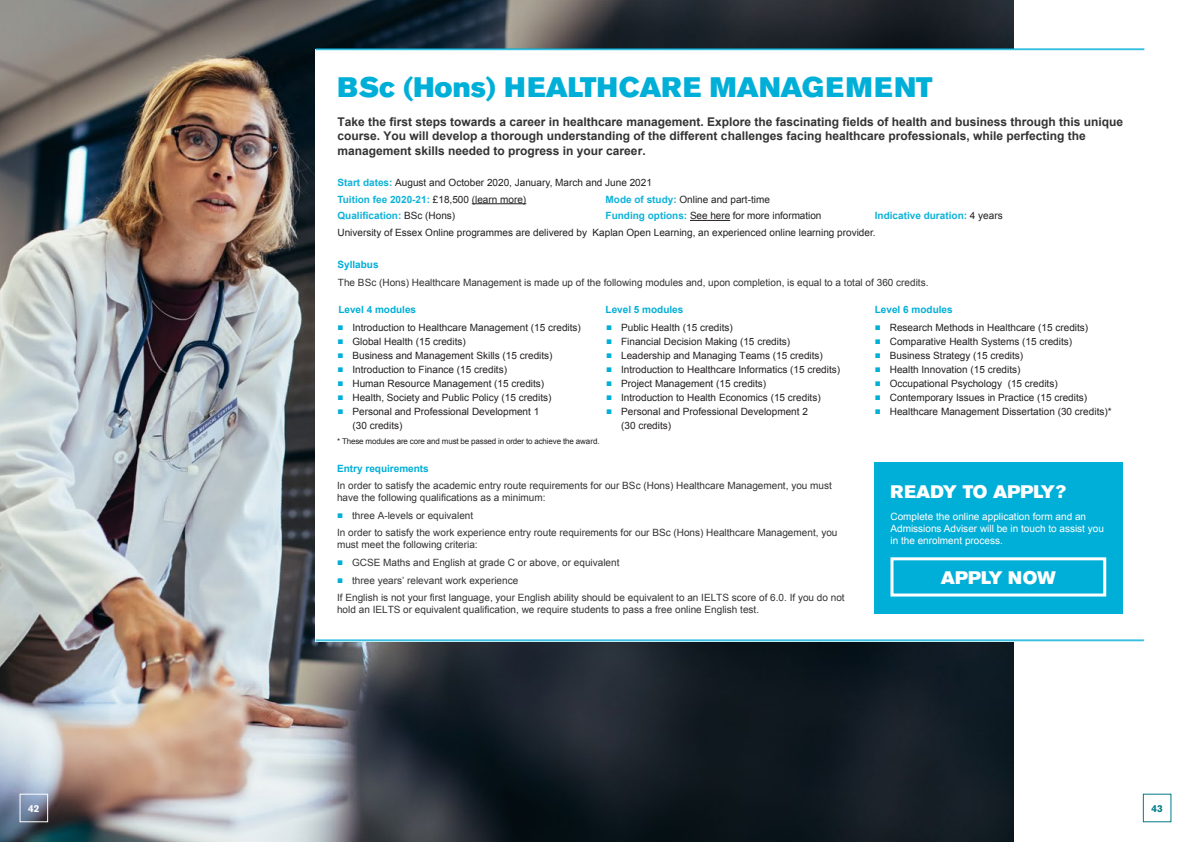
<style>
.page{position:relative;width:1191px;height:842px;background:#fff}
.page>*{position:absolute;margin:0;border:0;box-sizing:border-box;transform-origin:0 0}
.t1{font:28px "Akzidenz Grotesk BE Super";color:#00afd8}
.t2{font:18px "Akzidenz Grotesk BE Super";color:#fff}
.body{font:700 12px/14.4px "Arial";color:#333}
.t3{font:10px/14px "Arial";color:#231f20}
.t4{font:10px/12px "Arial";color:#333}
.t5{font:10px/12px "Arial";color:#fff}
.t6{font:700 10px "Arial";color:#0eb2d8}
.body-2{font:700 10px "Arial";color:#00afd8}
.t7{font:700 10px "Akzidenz Grotesk BE";color:#fff}
.t8{font:700 10px "Akzidenz Grotesk BE";color:#007a87}
.t9{font:8px "Arial";letter-spacing:-.02em;color:#231f20}
.s1{font-weight:700;color:#0eb2d8}
.s2{font-weight:400;color:#231f20}
.s3{font-weight:700;color:#00afd8}
</style>
<div class="page">
<img style="left:0;top:0;width:1013px;height:842px">
<div style="left:316px;top:49px;width:827px;height:592px;background:#fff"></div>
<hr style="left:316px;top:48px;width:828px;height:2px;background:#00afd8">
<hr style="left:316px;top:639px;width:827px;height:2px;background:#00afd8">
<div style="left:875px;top:462px;width:247px;height:151px;background:#00afd8"></div>
<div style="left:890px;top:557px;width:216px;height:39px;border:3px solid #fff"></div>
<div style="left:20px;top:794px;width:28px;height:28px;border:1px solid #fff"></div>
<hr style="left:472px;top:203px;width:54px;height:1px;background:#231f20">
<hr style="left:690px;top:220px;width:40px;height:1px;background:#231f20">
<p class="t1" style="left:337px;top:71px;width:596px">BSc (Hons) HEALTHCARE MANAGEMENT</p>
<p class="body" style="left:337px;top:115px;width:787px">Take the first steps towards a career in healthcare management. Explore the fascinating fields of health and business through this unique course. You will develop a thorough understanding of the different challenges facing healthcare professionals, while perfecting the management skills needed to progress in your career.</p>
<p class="t3" style="left:337px;top:176px;width:316px"><span class="s1">Start dates:</span> August and October 2020, January, March and June 2021</p>
<p class="t6" style="left:337px;top:193px;width:190px">Tuition fee 2020-21: <span class="s2">£18,500 (learn more)</span></p>
<p class="t3" style="left:605px;top:192px;width:166px"><span class="s1">Mode of study:</span> Online and part-time</p>
<p class="t6" style="left:337px;top:209px;width:119px">Qualification: <span class="s2">BSc (Hons)</span></p>
<p class="t3" style="left:605px;top:209px;width:217px"><span class="s1">Funding options:</span> See here for more information</p>
<p class="t6" style="left:875px;top:209px;width:129px">Indicative duration: <span class="s2">4 years</span></p>
<p class="t3" style="left:337px;top:226px;width:540px">University of Essex Online programmes are delivered by Kaplan Open Learning, an experienced online learning provider.</p>
<p class="body-2" style="left:337px;top:258px;width:43px">Syllabus</p>
<p class="t4" style="left:338px;top:276px;width:592px">The BSc (Hons) Healthcare Management is made up of the following modules and, upon completion, is equal to a total of 360 credits.</p>
<p class="body-2" style="left:338px;top:303px;width:79px">Level 4 modules</p>
<p class="t3" style="left:337px;top:320px;width:245px"><span class="s3">■</span> Introduction to Healthcare Management (15 credits)</p>
<p class="t3" style="left:337px;top:334px;width:130px"><span class="s3">■</span> Global Health (15 credits)</p>
<p class="t3" style="left:337px;top:348px;width:217px"><span class="s3">■</span> Business and Management Skills (15 credits)</p>
<p class="t3" style="left:337px;top:362px;width:171px"><span class="s3">■</span> Introduction to Finance (15 credits)</p>
<p class="t3" style="left:337px;top:376px;width:208px"><span class="s3">■</span> Human Resource Management (15 credits)</p>
<p class="t3" style="left:337px;top:390px;width:215px"><span class="s3">■</span> Health, Society and Public Policy (15 credits)</p>
<p class="t3" style="left:352px;top:404px;width:188px;text-indent:-15px"><span class="s3">■</span> Personal and Professional Development 1 (30 credits)</p>
<p class="body-2" style="left:605px;top:303px;width:79px">Level 5 modules</p>
<p class="t3" style="left:606px;top:320px;width:128px"><span class="s3">■</span> Public Health (15 credits)</p>
<p class="t3" style="left:606px;top:334px;width:185px"><span class="s3">■</span> Financial Decision Making (15 credits)</p>
<p class="t3" style="left:606px;top:348px;width:218px"><span class="s3">■</span> Leadership and Managing Teams (15 credits)</p>
<p class="t3" style="left:606px;top:362px;width:235px"><span class="s3">■</span> Introduction to Healthcare Informatics (15 credits)</p>
<p class="t3" style="left:606px;top:376px;width:162px"><span class="s3">■</span> Project Management (15 credits)</p>
<p class="t3" style="left:606px;top:390px;width:216px"><span class="s3">■</span> Introduction to Health Economics (15 credits)</p>
<p class="t3" style="left:621px;top:404px;width:188px;text-indent:-15px"><span class="s3">■</span> Personal and Professional Development 2 (30 credits)</p>
<p class="t9" style="left:337px;top:436px;width:264px">* These modules are core and must be passed in order to achieve the award.</p>
<p class="body-2" style="left:337px;top:461px;width:93px">Entry requirements</p>
<p class="t4" style="left:337px;top:479px;width:496px">In order to satisfy the academic entry route requirements for our BSc (Hons) Healthcare Management, you must have the following qualifications as a minimum:</p>
<p class="t4" style="left:337px;top:509px;width:138px"><span class="s3">■</span> three A-levels or equivalent</p>
<p class="t4" style="left:337px;top:527px;width:502px">In order to satisfy the work experience entry route requirements for our BSc (Hons) Healthcare Management, you must meet the following criteria:</p>
<p class="t4" style="left:337px;top:556px;width:284px"><span class="s3">■</span> GCSE Maths and English at grade C or above, or equivalent</p>
<p class="t4" style="left:337px;top:574px;width:183px"><span class="s3">■</span> three years’ relevant work experience</p>
<p class="t4" style="left:337px;top:592px;width:509px">If English is not your first language, your English ability should be equivalent to an IELTS score of 6.0. If you do not hold an IELTS or equivalent qualification, we require students to pass a free online English test.</p>
<p class="body-2" style="left:875px;top:303px;width:79px">Level 6 modules</p>
<p class="t3" style="left:875px;top:320px;width:215px"><span class="s3">■</span> Research Methods in Healthcare (15 credits)</p>
<p class="t3" style="left:875px;top:334px;width:199px"><span class="s3">■</span> Comparative Health Systems (15 credits)</p>
<p class="t3" style="left:875px;top:348px;width:150px"><span class="s3">■</span> Business Strategy (15 credits)</p>
<p class="t3" style="left:875px;top:362px;width:147px"><span class="s3">■</span> Health Innovation (15 credits)</p>
<p class="t3" style="left:875px;top:376px;width:184px"><span class="s3">■</span> Occupational Psychology (15 credits)</p>
<p class="t3" style="left:875px;top:390px;width:214px"><span class="s3">■</span> Contemporary Issues in Practice (15 credits)</p>
<p class="t3" style="left:875px;top:404px;width:238px"><span class="s3">■</span> Healthcare Management Dissertation (30 credits)*</p>
<p class="t2" style="left:890px;top:481px;width:177px">READY TO APPLY?</p>
<p class="t5" style="left:890px;top:510px;width:215px">Complete the online application form and an<br>Admissions Adviser will be in touch to assist you in the enrolment process.</p>
<p class="t2" style="left:940px;top:567px;width:117px">APPLY NOW</p>
<p class="t7" style="left:28px;top:802px;width:13px">42</p>
<p class="t8" style="left:1151px;top:802px;width:13px">43</p>
</div>
